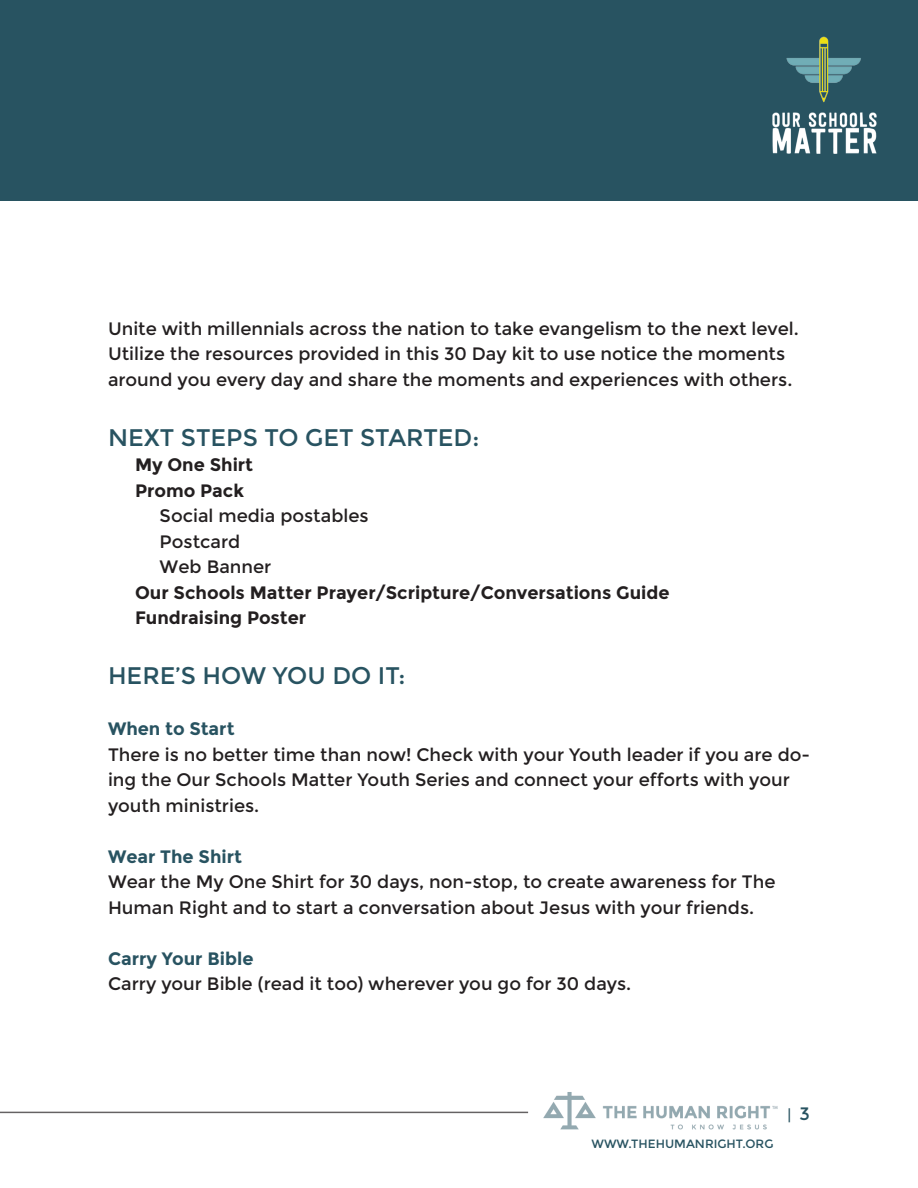
<style>
.page{position:relative;width:918px;height:1188px;background:#fff}
.page>*{position:absolute;margin:0;border:0;box-sizing:border-box;transform-origin:0 0}
.Subhead{font:24px "Montserrat";color:#285361}
.Body{font:18px/25.5px "Montserrat";color:#231f20}
.Body-2{font:700 18px "Montserrat";color:#231f20}
.subhead2{font:700 18px "Montserrat";color:#285361}
.t1{font:15px "Montserrat";color:#285361}
.t2{font:12px "Montserrat";color:#285361}
.s1{font-size:18px}
</style>
<div class="page">
<div style="left:0;top:0;width:918px;height:201px;background:#285361"></div>
<img style="left:772px;top:36px;width:105px;height:118px">
<img style="left:491px;top:1092px;width:287px;height:38px">
<hr style="left:0;top:1112px;width:528px;height:1px;background:#231f20">
<p class="Body" style="left:108px;top:316px;width:692px">Unite with millennials across the nation to take evangelism to the next level.<br>Utilize the resources provided in this 30 Day kit to use notice the moments around you every day and share the moments and experiences with others.</p>
<p class="Subhead" style="left:108px;top:424px;width:373px">NEXT STEPS TO GET STARTED:</p>
<p class="Body-2" style="left:135px;top:454px;width:120px">My One Shirt</p>
<p class="Body-2" style="left:135px;top:480px;width:111px">Promo Pack</p>
<p class="Body" style="left:160px;top:504px;width:210px">Social media postables</p>
<p class="Body" style="left:160px;top:529px;width:82px">Postcard</p>
<p class="Body" style="left:160px;top:555px;width:113px">Web Banner</p>
<p class="Body-2" style="left:135px;top:582px;width:536px">Our Schools Matter Prayer/Scripture/Conversations Guide</p>
<p class="Body-2" style="left:135px;top:607px;width:173px">Fundraising Poster</p>
<p class="Subhead" style="left:108px;top:662px;width:299px">HERE’S HOW YOU DO IT:</p>
<p class="subhead2" style="left:108px;top:718px;width:128px">When to Start</p>
<p class="Body" style="left:108px;top:742px;width:704px">There is no better time than now! Check with your Youth leader if you are do&shy;ing the Our Schools Matter Youth Series and connect your efforts with your youth ministries.</p>
<p class="subhead2" style="left:108px;top:846px;width:136px">Wear The Shirt</p>
<p class="Body" style="left:108px;top:870px;width:669px">Wear the My One Shirt for 30 days, non-stop, to create awareness for The<br>Human Right and to start a conversation about Jesus with your friends.</p>
<p class="subhead2" style="left:108px;top:948px;width:147px">Carry Your Bible</p>
<p class="Body" style="left:108px;top:972px;width:525px">Carry your Bible (read it too) wherever you go for 30 days.</p>
<p class="t2" style="left:591px;top:1137px;width:183px">WWW.THEHUMANRIGHT.ORG</p>
<p class="t1" style="left:788px;top:1106px;width:24px">| <span class="s1">3</span></p>
</div>
